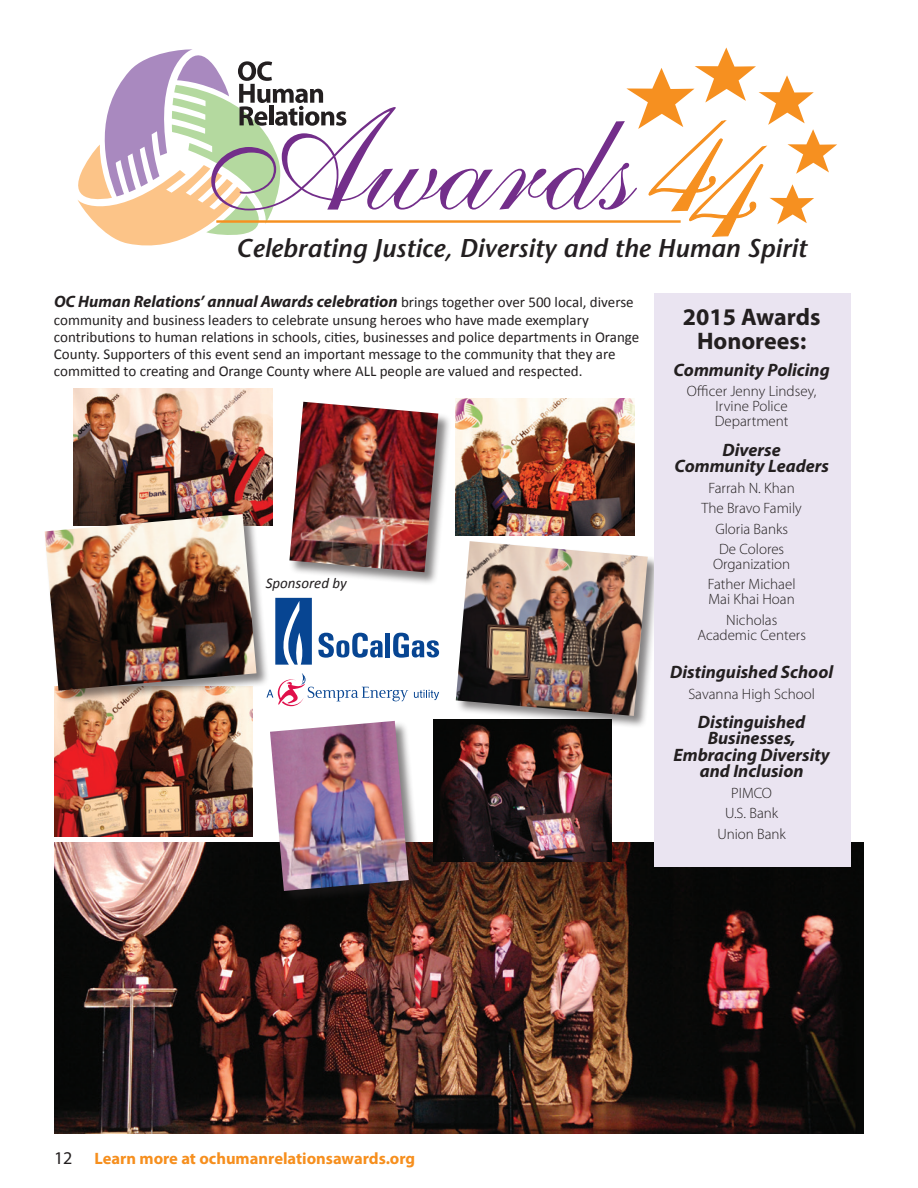
<style>
.page{position:relative;width:918px;height:1188px;background:#fff}
.page>*{position:absolute;margin:0;border:0;box-sizing:border-box;transform-origin:0 0}
.t1{font:italic 600 25.65px "Stone Sans";color:#231f20}
.t2{font:700 24px/24px "Myriad Pro";color:#231f20;text-align:center}
.t3{font:italic 700 18px/16.5px "Myriad Pro";color:#231f20;text-align:center}
.t4{font:18px "Myriad Pro";color:#231f20}
.t5{font:italic 700 16.5px "Myriad Pro";color:#231f20}
.t6{font:700 16.5px "Myriad Pro";color:#f68f1e}
.t7{font:15px/17.2px "Calibri";color:#231f20}
.t8{font:300 15px/20.4px "Myriad Pro";color:#231f20;text-align:center}
.t9{font:italic 15px "Calibri";color:#231f20}
.s1{font-family:"Calibri";font-weight:400;font-style:normal;font-size:15px}
</style>
<div class="page">
<img style="left:73px;top:389px;width:199px;height:136px">
<div style="left:455px;top:541px;width:206px;height:188px;background:#231f20;opacity:.55"></div>
<img style="left:456px;top:541px;width:192px;height:175px">
<svg style="left:275px;top:598px;width:37px;height:67px"></svg>
<svg style="left:318px;top:633px;width:65px;height:25px"></svg>
<hr style="left:386px;top:633px;width:4px;height:24px;background:#074592">
<svg style="left:393px;top:633px;width:46px;height:25px"></svg>
<svg style="left:270px;top:673px;width:138px;height:33px"></svg>
<svg style="left:414px;top:690px;width:25px;height:10px"></svg>
<svg style="left:78px;top:48px;width:759px;height:198px"></svg>
<div style="left:289px;top:401px;width:162px;height:184px;background:#231f20;opacity:.55"></div>
<img style="left:289px;top:402px;width:149px;height:170px">
<img style="left:456px;top:398px;width:178px;height:137px">
<img style="left:54px;top:842px;width:810px;height:292px">
<div style="left:654px;top:294px;width:197px;height:573px;background:#eae4f1"></div>
<div style="left:270px;top:720px;width:152px;height:185px;background:#231f20;opacity:.55"></div>
<img style="left:270px;top:721px;width:139px;height:170px">
<img style="left:54px;top:704px;width:198px;height:133px">
<img style="left:433px;top:719px;width:179px;height:143px">
<div style="left:44px;top:514px;width:226px;height:190px;background:#231f20;opacity:.55"></div>
<img style="left:45px;top:514px;width:211px;height:177px">
<h1 class="t1" style="left:236px;top:233px;width:572px">Celebrating Justice, Diversity and the Human Spirit</h1>
<p class="t5" style="left:54px;top:291px;width:581px">OC Human Relations’ annual Awards celebration <span class="s1">brings together over 500 local, diverse</span></p>
<p class="t7" style="left:54px;top:310px;width:587px">community and business leaders to celebrate unsung heroes who have made exemplary contributions to human relations in schools, cities, businesses and police departments in Orange County. Supporters of this event send an important message to the community that they are committed to creating and Orange County where ALL people are valued and respected.</p>
<h2 class="t2" style="left:683px;top:304px;width:139px">2015 Awards<br>Honorees:</h2>
<p class="t3" style="left:674px;top:361px;width:158px">Community Policing</p>
<p class="t8" style="left:687px;top:384px;width:131px;line-height:15px">Officer Jenny Lindsey,<br>Irvine Police<br>Department</p>
<p class="t3" style="left:674px;top:441px;width:156px">Diverse<br>Community Leaders</p>
<p class="t8" style="left:701px;top:478px;width:102px">Farrah N. Khan<br>The Bravo Family<br>Gloria Banks<br>De Colores</p>
<p class="t8" style="left:708px;top:554px;width:89px">Organization<br>Father Michael</p>
<p class="t8" style="left:709px;top:589px;width:88px">Mai Khai Hoan<br>Nicholas</p>
<p class="t8" style="left:697px;top:625px;width:110px">Academic Centers</p>
<p class="t3" style="left:670px;top:663px;width:164px">Distinguished School</p>
<p class="t8" style="left:688px;top:684px;width:128px">Savanna High School</p>
<p class="t3" style="left:673px;top:713px;width:158px">Distinguished<br>Businesses,<br>Embracing Diversity and Inclusion</p>
<p class="t8" style="left:717px;top:783px;width:70px">PIMCO<br>U.S. Bank<br>Union Bank</p>
<p class="t9" style="left:266px;top:574px;width:83px">Sponsored by</p>
<p class="t4" style="left:54px;top:1147px;width:20px">12</p>
<p class="t6" style="left:94px;top:1147px;width:322px">Learn more at ochumanrelationsawards.org</p>
</div>
